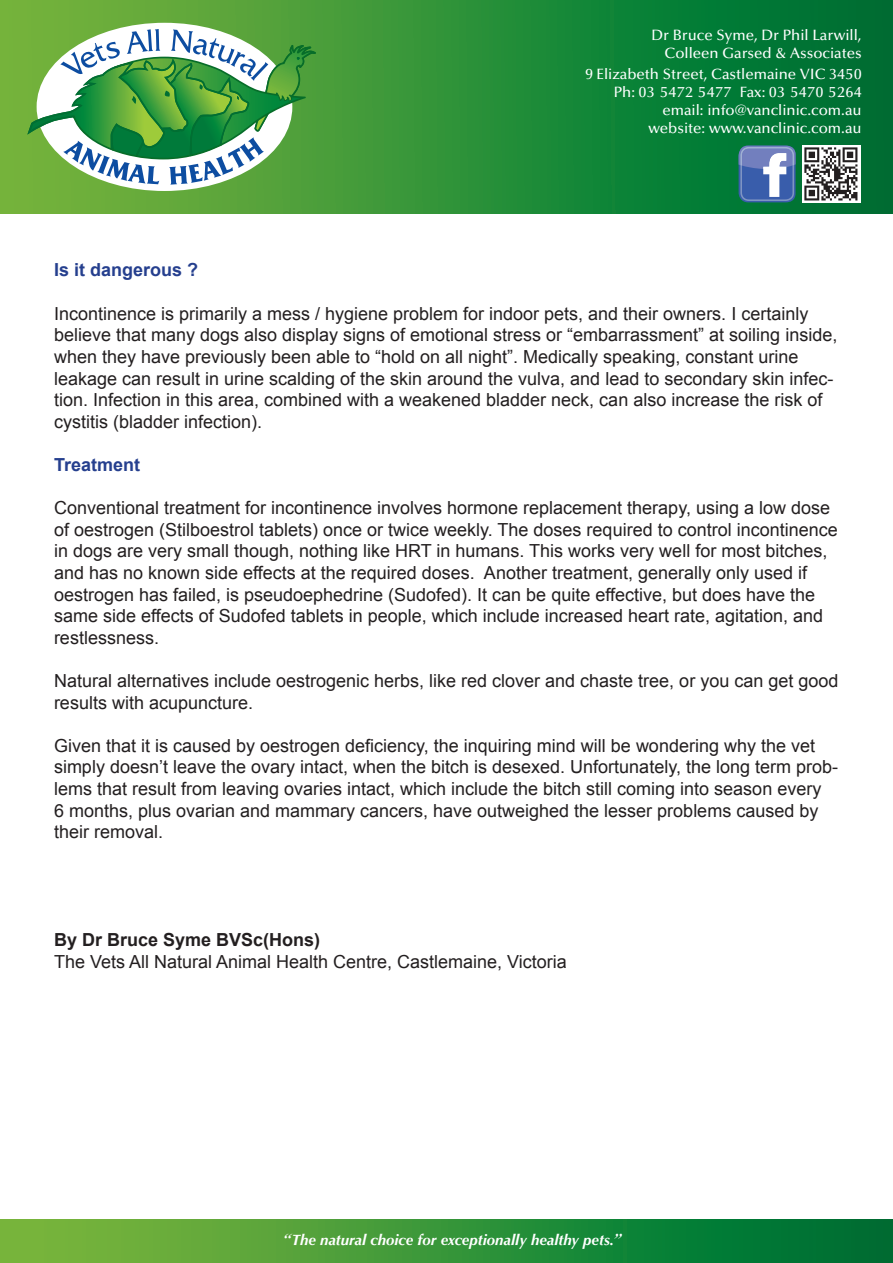
<style>
.page{position:relative;width:893px;height:1263px;background:#fff}
.page>*{position:absolute;margin:0;border:0;box-sizing:border-box;transform-origin:0 0}
.t1{font:18px/21.6px "Arial";color:#231f20}
.Sub_header{font:700 18px "Arial";color:#253f8e}
.t2{font:700 18px "Arial";color:#231f20}
.t3{font:500 15px/18px "Optima LT Std";color:#fff;text-align:right}
.t4{font:italic 700 15px "Optima LT Std";color:#fff}
.s1{font-family:"Times"}
</style>
<div class="page">
<svg style="left:0;top:1px;width:1px;height:212px"></svg>
<hr style="left:0;top:1219px;width:1px;height:44px;background:#77b43b">
<svg style="left:1px;top:1px;width:892px;height:212px;background:#278c39"></svg>
<div style="left:1px;top:1219px;width:892px;height:44px;background:linear-gradient(to right,#82bb3d,#006d34)"></div>
<svg style="left:27px;top:29px;width:289px;height:156px"></svg>
<img style="left:802px;top:146px;width:58px;height:56px">
<svg style="left:739px;top:146px;width:57px;height:56px"></svg>
<p class="t3" style="left:651px;top:26px;width:212px">Dr Bruce Syme, Dr Phil Larwill,<br>Colleen Garsed &amp; Associates</p>
<p class="t3" style="left:585px;top:65px;width:278px">9 Elizabeth Street, Castlemaine VIC 3450<br>Ph: 03 5472 5477 Fax: 03 5470 5264 email: info@vanclinic.com.au<br>website: www.vanclinic.com.au</p>
<p class="Sub_header" style="left:54px;top:258px;width:146px">Is it dangerous ?</p>
<p class="t1" style="left:54px;top:303px;width:785px">Incontinence is primarily a mess / hygiene problem for indoor pets, and their owners. I certainly believe that many dogs also display signs of emotional stress or “embarrassment” at soiling inside, when they have previously been able to “hold on all night”. Medically speaking, constant urine leakage can result in urine scalding of the skin around the vulva, and lead to secondary skin infec&shy;tion. Infection in this area, combined with a weakened bladder neck, can also increase the risk of cystitis (bladder infection).</p>
<p class="Sub_header" style="left:54px;top:453px;width:88px">Treatment</p>
<p class="t1" style="left:54px;top:497px;width:785px">Conventional treatment for incontinence involves hormone replacement therapy, using a low dose of oestrogen (Stilboestrol tablets) once or twice weekly. The doses required to control incontinence in dogs are very small though, nothing like HRT in humans. This works very well for most bitches, and has no known side effects at the required doses. Another treatment, generally only used if oestrogen has failed, is pseudoephedrine (Sudofed). It can be quite effective, but does have the same side effects of Sudofed tablets in people, which include increased heart rate, agitation, and restlessness.</p>
<p class="t1" style="left:54px;top:670px;width:786px">Natural alternatives include oestrogenic herbs, like red clover and chaste tree, or you can get good results with acupuncture.</p>
<p class="t1" style="left:54px;top:735px;width:786px">Given that it is caused by oestrogen deficiency, the inquiring mind will be wondering why the vet simply doesn’t leave the ovary intact, when the bitch is desexed. Unfortunately, the long term prob&shy;lems that result from leaving ovaries intact, which include the bitch still coming into season every<br>6 months, plus ovarian and mammary cancers, have outweighed the lesser problems caused by their removal.</p>
<p class="t2" style="left:54px;top:928px;width:268px">By Dr Bruce Syme BVSc(Hons)</p>
<p class="t1" style="left:54px;top:951px;width:514px">The Vets All Natural Animal Health Centre, Castlemaine, Victoria</p>
<p class="t4" style="left:284px;top:1231px;width:339px"><span class="s1">“</span>The natural choice for exceptionally healthy pets.<span class="s1">”</span></p>
</div>
